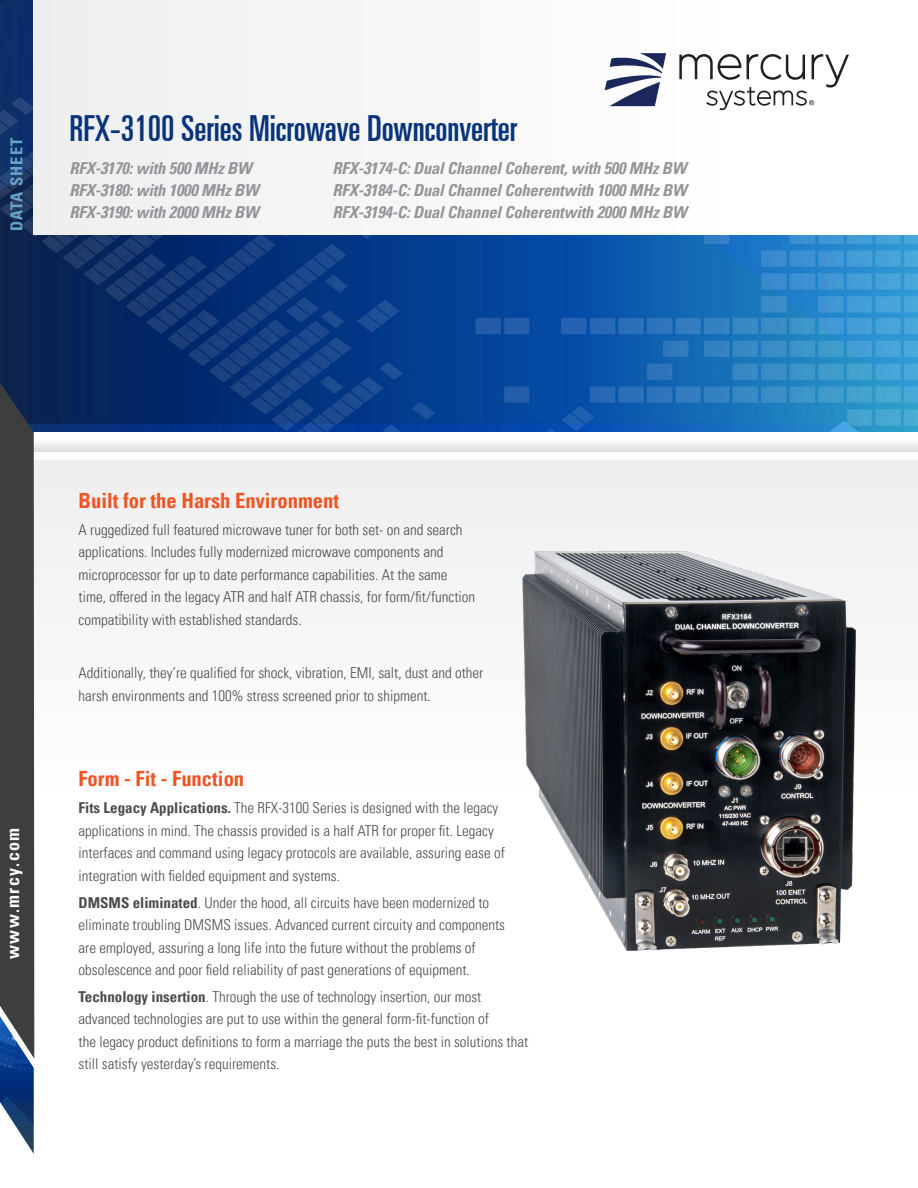
<style>
.page{position:relative;width:918px;height:1188px;background:#fff}
.page>*{position:absolute;margin:0;border:0;box-sizing:border-box;transform-origin:0 0}
.t1{font:36px "Univers LT Pro Ult Cond";color:#08347b}
.Body_paragraph_headi{font:700 condensed 21px "Univers LT Pro";color:#f15422}
.Vertical_www_address{font:700 condensed 18px "Univers LT Pro";letter-spacing:.08em;color:#fff}
.Subtitle{font:italic 700 condensed 16.5px "Univers LT Pro";letter-spacing:-.01em;color:#939598}
.vertical_DATASHEET_c{font:700 condensed 16.5px "Univers LT Pro";letter-spacing:.06em;color:#66a5c8}
.Body_text{font:300 condensed 15px/22.5px "Univers LT Pro";color:#4b4c4d}
.s1{font-weight:700}
</style>
<div class="page">
<div style="left:0;top:461px;width:918px;height:490px;background:#f9f9f9"></div>
<img style="left:0;top:0;width:918px;height:432px">
<div style="left:34px;top:0;width:884px;height:235px;background:#f8f8f9"></div>
<img style="left:0;top:1059px;width:34px;height:95px">
<div style="left:0;top:432px;width:918px;height:20px;background:linear-gradient(to bottom,#fff,#e0e1e3)"></div>
<svg style="left:0;top:383px;width:34px;height:676px;background:#3d4045"></svg>
<svg style="left:605px;top:53px;width:61px;height:53px"></svg>
<svg style="left:679px;top:54px;width:170px;height:56px"></svg>
<img style="left:522px;top:551px;width:334px;height:400px">
<p class="vertical_DATASHEET_c" style="left:7px;top:231px;width:95px;rotate:-90deg">DATA SHEET</p>
<p class="t1" style="left:70px;top:103px;width:449px">RFX-3100 Series Microwave Downconverter</p>
<p class="Subtitle" style="left:70px;top:158px;width:184px">RFX-3170: with 500 MHz BW</p>
<p class="Subtitle" style="left:70px;top:180px;width:191px">RFX-3180: with 1000 MHz BW</p>
<p class="Subtitle" style="left:70px;top:202px;width:191px">RFX-3190: with 2000 MHz BW</p>
<p class="Subtitle" style="left:333px;top:158px;width:355px">RFX-3174-C: Dual Channel Coherent, with 500 MHz BW</p>
<p class="Subtitle" style="left:333px;top:180px;width:356px">RFX-3184-C: Dual Channel Coherentwith 1000 MHz BW</p>
<p class="Subtitle" style="left:333px;top:202px;width:356px">RFX-3194-C: Dual Channel Coherentwith 2000 MHz BW</p>
<p class="Vertical_www_address" style="left:2px;top:959px;width:133px;rotate:-90deg">www.mrcy.com</p>
<p class="Body_paragraph_headi" style="left:79px;top:487px;width:262px">Built for the Harsh Environment</p>
<p class="Body_text" style="left:79px;top:517px;width:398px">A ruggedized full featured microwave tuner for both set- on and search applications. Includes fully modernized microwave components and microprocessor for up to date performance capabilities. At the same time, offered in the legacy ATR and half ATR chassis, for form/fit/function compatibility with established standards.</p>
<p class="Body_text" style="left:79px;top:661px;width:406px">Additionally, they’re qualified for shock, vibration, EMI, salt, dust and other harsh environments and 100% stress screened prior to shipment.</p>
<p class="Body_paragraph_headi" style="left:79px;top:766px;width:167px">Form - Fit - Function</p>
<p class="Body_text" style="left:79px;top:796px;width:428px"><span class="s1">Fits Legacy Applications.</span> The RFX-3100 Series is designed with the legacy applications in mind. The chassis provided is a half ATR for proper fit. Legacy interfaces and command using legacy protocols are available, assuring ease of integration with fielded equipment and systems.</p>
<p class="Body_text" style="left:79px;top:890px;width:428px"><span class="s1">DMSMS eliminated</span>. Under the hood, all circuits have been modernized to eliminate troubling DMSMS issues. Advanced current circuity and components are employed, assuring a long life into the future without the problems of obsolescence and poor field reliability of past generations of equipment.</p>
<p class="Body_text" style="left:79px;top:985px;width:451px"><span class="s1">Technology insertion</span>. Through the use of technology insertion, our most advanced technologies are put to use within the general form-fit-function of<br>the legacy product definitions to form a marriage the puts the best in solutions that still satisfy yesterday’s requirements.</p>
</div>
